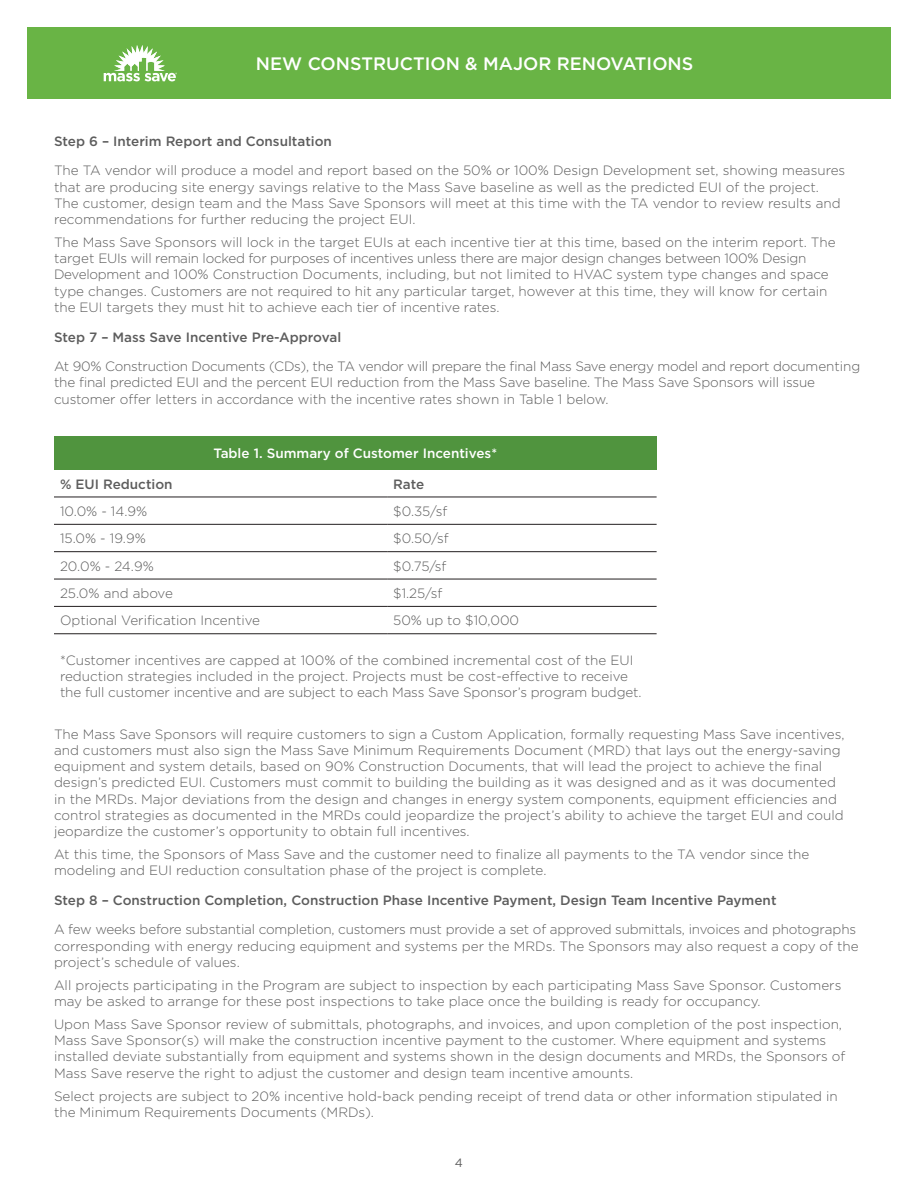
<style>
.page{position:relative;width:918px;height:1188px;background:#fff}
.page>*{position:absolute;margin:0;border:0;box-sizing:border-box;transform-origin:0 0}
.t1{font:500 18px "Gotham";color:#fff}
.Body_copy{font:300 13.5px/16.2px "Gotham";color:#5d5d5d}
.Sub_2{font:500 13.5px "Gotham";color:#5d5d5d}
.Body_copy-2{font:500 13.5px "Gotham";color:#fff}
.Body_copy-3{font:500 13.5px "Gotham";color:#5d5d5d}
.t2{font:12px "Gotham";color:#5d5d5d}
</style>
<div class="page">
<div style="left:27px;top:27px;width:864px;height:71px;background:#69b445"></div>
<svg style="left:104px;top:45px;width:73px;height:36px"></svg>
<div style="left:54px;top:436px;width:603px;height:34px;background:#50943e"></div>
<hr style="left:54px;top:497px;width:333px;height:1px;background:#231f20">
<hr style="left:387px;top:497px;width:270px;height:1px;background:#231f20">
<hr style="left:54px;top:524px;width:333px;height:1px;background:#231f20">
<hr style="left:387px;top:524px;width:270px;height:1px;background:#231f20">
<hr style="left:54px;top:551px;width:333px;height:1px;background:#231f20">
<hr style="left:387px;top:551px;width:270px;height:1px;background:#231f20">
<hr style="left:54px;top:579px;width:333px;height:1px;background:#231f20">
<hr style="left:387px;top:579px;width:270px;height:1px;background:#231f20">
<hr style="left:54px;top:606px;width:333px;height:1px;background:#231f20">
<hr style="left:387px;top:606px;width:270px;height:1px;background:#231f20">
<hr style="left:54px;top:633px;width:333px;height:1px;background:#231f20">
<hr style="left:387px;top:633px;width:270px;height:1px;background:#231f20">
<h1 class="t1" style="left:256px;top:52px;width:439px">NEW CONSTRUCTION &amp; MAJOR RENOVATIONS</h1>
<p class="Sub_2" style="left:54px;top:132px;width:280px">Step 6 – Interim Report and Consultation</p>
<p class="Body_copy" style="left:54px;top:162px;width:793px">The TA vendor will produce a model and report based on the 50% or 100% Design Development set, showing measures that are producing site energy savings relative to the Mass Save baseline as well as the predicted EUI of the project.<br>The customer, design team and the Mass Save Sponsors will meet at this time with the TA vendor to review results and recommendations for further reducing the project EUI.</p>
<p class="Body_copy" style="left:54px;top:234px;width:783px">The Mass Save Sponsors will lock in the target EUIs at each incentive tier at this time, based on the interim report. The target EUIs will remain locked for purposes of incentives unless there are major design changes between 100% Design Development and 100% Construction Documents, including, but not limited to HVAC system type changes and space type changes. Customers are not required to hit any particular target, however at this time, they will know for certain the EUI targets they must hit to achieve each tier of incentive rates.</p>
<p class="Sub_2" style="left:54px;top:328px;width:289px">Step 7 – Mass Save Incentive Pre-Approval</p>
<p class="Body_copy" style="left:54px;top:358px;width:808px">At 90% Construction Documents (CDs), the TA vendor will prepare the final Mass Save energy model and report documenting the final predicted EUI and the percent EUI reduction from the Mass Save baseline. The Mass Save Sponsors will issue customer offer letters in accordance with the incentive rates shown in Table 1 below.</p>
<p class="Body_copy-2" style="left:213px;top:445px;width:285px">Table 1. Summary of Customer Incentives*</p>
<p class="Sub_2" style="left:60px;top:475px;width:114px">% EUI Reduction</p>
<p class="Body_copy-3" style="left:393px;top:475px;width:33px">Rate</p>
<p class="Body_copy" style="left:60px;top:503px;width:89px">10.0% - 14.9%</p>
<p class="Body_copy" style="left:393px;top:503px;width:56px">$0.35/sf</p>
<p class="Body_copy" style="left:60px;top:530px;width:87px">15.0% - 19.9%</p>
<p class="Body_copy" style="left:393px;top:530px;width:57px">$0.50/sf</p>
<p class="Body_copy" style="left:60px;top:558px;width:95px">20.0% - 24.9%</p>
<p class="Body_copy" style="left:393px;top:558px;width:55px">$0.75/sf</p>
<p class="Body_copy" style="left:60px;top:585px;width:114px">25.0% and above</p>
<p class="Body_copy" style="left:393px;top:585px;width:51px">$1.25/sf</p>
<p class="Body_copy" style="left:60px;top:612px;width:202px">Optional Verification Incentive</p>
<p class="Body_copy" style="left:393px;top:612px;width:128px">50% up to $10,000</p>
<p class="Body_copy" style="left:60px;top:651px;width:583px">*Customer incentives are capped at 100% of the combined incremental cost of the EUI reduction strategies included in the project. Projects must be cost-effective to receive the full customer incentive and are subject to each Mass Save Sponsor’s program budget.</p>
<p class="Body_copy" style="left:54px;top:725px;width:792px">The Mass Save Sponsors will require customers to sign a Custom Application, formally requesting Mass Save incentives, and customers must also sign the Mass Save Minimum Requirements Document (MRD) that lays out the energy-saving equipment and system details, based on 90% Construction Documents, that will lead the project to achieve the final design’s predicted EUI. Customers must commit to building the building as it was designed and as it was documented in the MRDs. Major deviations from the design and changes in energy system components, equipment efficiencies and control strategies as documented in the MRDs could jeopardize the project’s ability to achieve the target EUI and could jeopardize the customer’s opportunity to obtain full incentives.</p>
<p class="Body_copy" style="left:54px;top:846px;width:757px">At this time, the Sponsors of Mass Save and the customer need to finalize all payments to the TA vendor since the modeling and EUI reduction consultation phase of the project is complete.</p>
<p class="Sub_2" style="left:54px;top:891px;width:724px">Step 8 – Construction Completion, Construction Phase Incentive Payment, Design Team Incentive Payment</p>
<p class="Body_copy" style="left:54px;top:921px;width:806px">A few weeks before substantial completion, customers must provide a set of approved submittals, invoices and photographs corresponding with energy reducing equipment and systems per the MRDs. The Sponsors may also request a copy of the project’s schedule of values.</p>
<p class="Body_copy" style="left:54px;top:977px;width:789px">All projects participating in the Program are subject to inspection by each participating Mass Save Sponsor. Customers may be asked to arrange for these post inspections to take place once the building is ready for occupancy.</p>
<p class="Body_copy" style="left:54px;top:1016px;width:793px">Upon Mass Save Sponsor review of submittals, photographs, and invoices, and upon completion of the post inspection, Mass Save Sponsor(s) will make the construction incentive payment to the customer. Where equipment and systems installed deviate substantially from equipment and systems shown in the design documents and MRDs, the Sponsors of Mass Save reserve the right to adjust the customer and design team incentive amounts.</p>
<p class="Body_copy" style="left:54px;top:1087px;width:785px">Select projects are subject to 20% incentive hold-back pending receipt of trend data or other information stipulated in the Minimum Requirements Documents (MRDs).</p>
<p class="t2" style="left:455px;top:1155px;width:10px">4</p>
</div>
